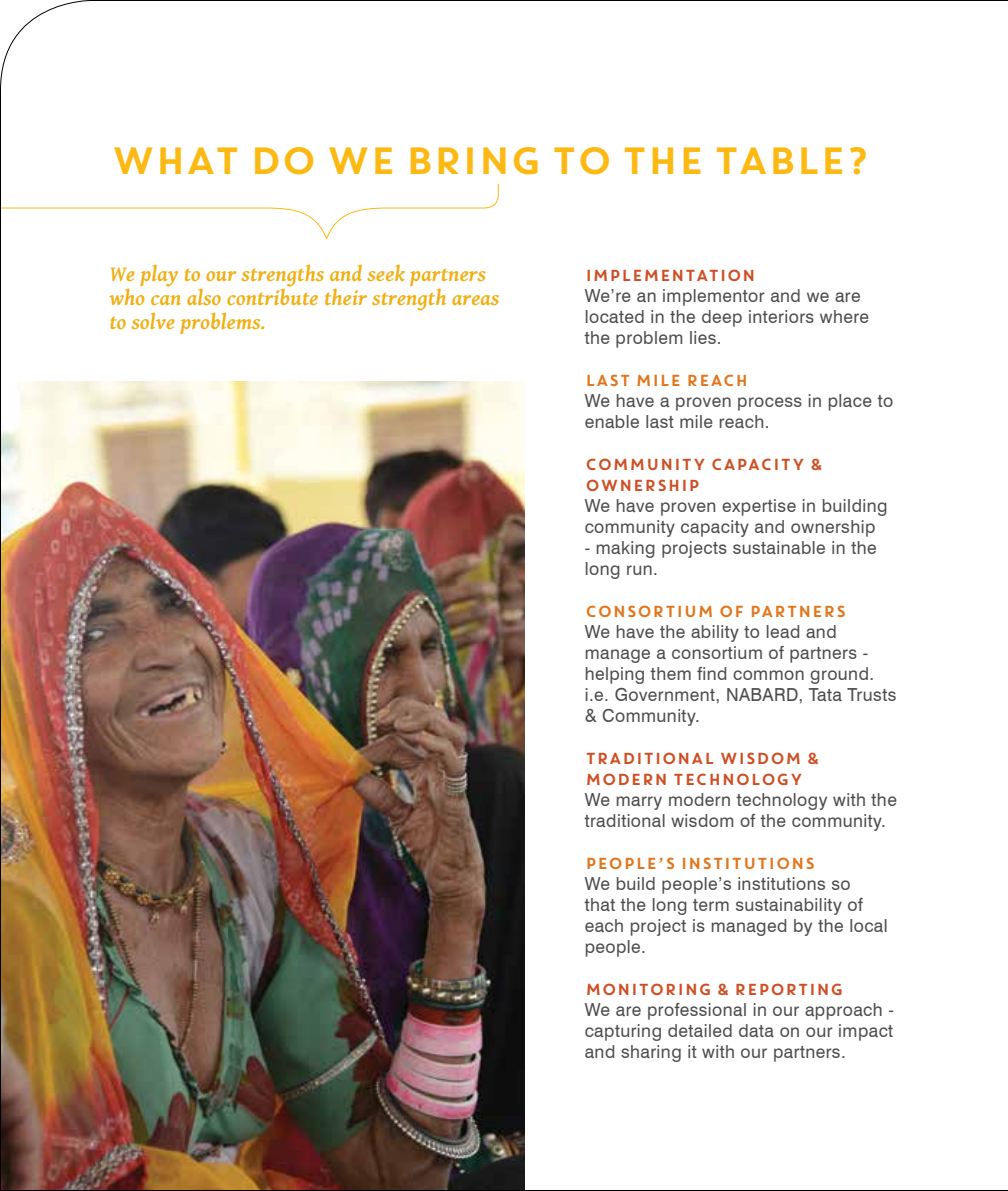
<style>
.page{position:relative;width:1008px;height:1191px;background:#fff}
.page>*{position:absolute;margin:0;border:0;box-sizing:border-box;transform-origin:0 0}
.t1{font:38px "Core Circus";letter-spacing:-.1em;color:#fdb913}
.t2{font:italic 700 22px/24.4px "Gentium Basic";letter-spacing:.01em;color:#f0af13}
.t3{font:18px/21px "Swiss 721 BT";letter-spacing:.025em;color:#4d4d4f}
.t4{font:16px/21px "Core Circus";letter-spacing:-.05em;color:#ce4e23}
.t5{font:16px "Core Circus";letter-spacing:-.05em;color:#e0761d}
</style>
<div class="page">
<img style="left:0;top:0;width:1008px;height:1191px">
<h1 class="t1" style="left:109px;top:135px;width:317px">WHAT DO WE BRI</h1>
<h1 class="t1" style="left:476px;top:135px;width:397px">NG TO THE TABLE?</h1>
<p class="t2" style="left:109px;top:260px;width:391px">We play to our strengths and seek partners who can also contribute their strength areas to solve problems.</p>
<p class="t4" style="left:585px;top:264px;width:173px">IMPLEMENTATION</p>
<p class="t3" style="left:585px;top:285px;width:286px">We’re an implementor and we are located in the deep interiors where the problem lies.</p>
<p class="t5" style="left:559px;top:369px;width:192px">LAST MI LE REACH</p>
<p class="t3" style="left:585px;top:390px;width:310px">We have a proven process in place to enable last mile reach.</p>
<p class="t4" style="left:585px;top:453px;width:240px;text-indent:-26px">COMMUNITY CAPACITY &amp;<br>OWNERSHIP</p>
<p class="t3" style="left:585px;top:495px;width:304px">We have proven expertise in building community capacity and ownership</p>
<p class="t3" style="left:585px;top:537px;width:293px">- making projects sustainable in the long run.</p>
<p class="t5" style="left:559px;top:600px;width:290px">CONSORTI UM OF PARTNERS</p>
<p class="t3" style="left:585px;top:621px;width:313px">We have the ability to lead and manage a consortium of partners - helping them find common ground. i.e. Government, NABARD, Tata Trusts &amp; Community.</p>
<p class="t4" style="left:559px;top:747px;width:18px">TR</p>
<p class="t4" style="left:585px;top:747px;width:237px;text-indent:24px">ADITIONAL WISDOM &amp;<br>MODERN TECHNOLOGY</p>
<p class="t3" style="left:585px;top:789px;width:314px">We marry modern technology with the traditional wisdom of the community.</p>
<p class="t5" style="left:585px;top:852px;width:233px">PEOPLE’S INSTITUTIONS</p>
<p class="t3" style="left:585px;top:873px;width:305px">We build people’s institutions so<br>that the long term sustainability of each project is managed by the local people.</p>
<p class="t4" style="left:559px;top:978px;width:22px">M</p>
<p class="t4" style="left:601px;top:978px;width:244px">ONITORI NG &amp; REPORTI NG</p>
<p class="t3" style="left:585px;top:999px;width:311px;text-align:justify">We are professional in our approach - capturing detailed data on our impact and sharing it with our partners.</p>
</div>
